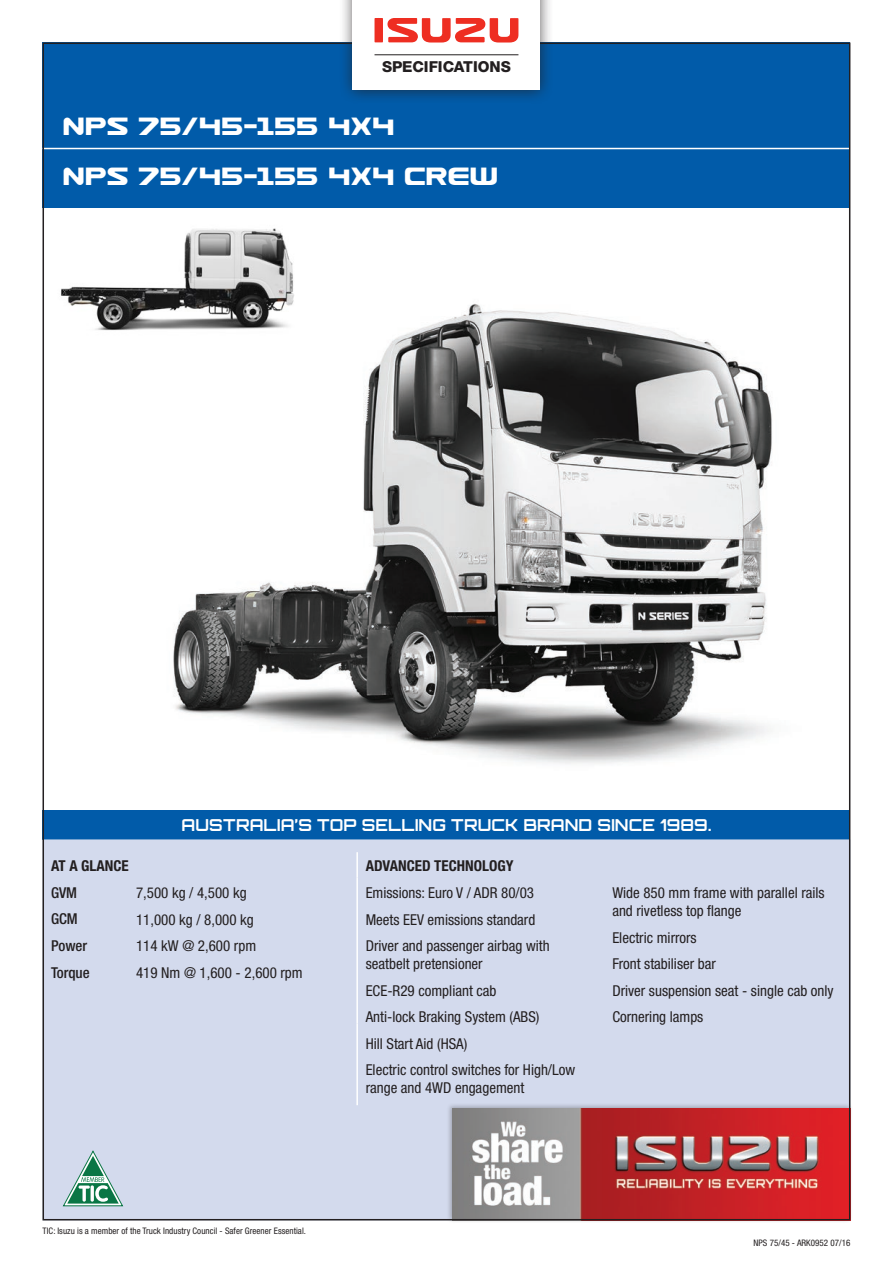
<style>
.page{position:relative;width:893px;height:1263px;background:#fff}
.page>*{position:absolute;margin:0;border:0;box-sizing:border-box;transform-origin:0 0}
.t1{font:30px "Usuzi Oz";letter-spacing:.005em;color:#fff}
.t2{font:700 16.5px "Orbitron";letter-spacing:.005em;color:#fff}
.t3{font:800 15.15px "Helvetica Neue";color:#231f20}
.COVER_-_table{font:condensed 15px/18px "Helvetica Neue";color:#231f20}
.COVER_-_table-2{font:700 condensed 15px "Helvetica Neue";color:#231f20}
.COVER_-_table-3{font:500 condensed 15px "Helvetica Neue";color:#231f20}
.REGULAR{font:condensed 9px "Helvetica Neue";letter-spacing:.005em;color:#231f20}
</style>
<div class="page">
<div style="left:43px;top:810px;width:807px;height:29px;background:#015ba9"></div>
<div style="left:46px;top:839px;width:801px;height:378px;background:#d3daed"></div>
<hr style="left:356px;top:1024px;width:2px;height:81px;background:#fff">
<hr style="left:356px;top:852px;width:2px;height:26px;background:#fff">
<hr style="left:356px;top:878px;width:2px;height:146px;background:#fff">
<div style="left:43px;top:43px;width:807px;height:165px;background:#015ba9"></div>
<hr style="left:43px;top:148px;width:807px;height:1px;background:#fff">
<img style="left:173px;top:304px;width:599px;height:460px">
<img style="left:61px;top:228px;width:252px;height:116px">
<div style="left:446px;top:1102px;width:407px;height:121px;background:#231f20;opacity:.3"></div>
<img style="left:453px;top:1109px;width:394px;height:108px">
<div style="left:339px;top:0;width:215px;height:104px;background:#231f20;opacity:.75"></div>
<div style="left:353px;top:0;width:187px;height:89px;background:#fff"></div>
<svg style="left:374px;top:18px;width:144px;height:25px"></svg>
<hr style="left:374px;top:54px;width:144px;height:1px;background:#231f20">
<svg style="left:62px;top:1150px;width:62px;height:56px;background:#9fc2be"></svg>
<p class="t3" style="left:382px;top:57px;width:130px">SPECIFICATIONS</p>
<p class="t1" style="left:64px;top:111px;width:333px">NPS 75/45-155 4x4</p>
<p class="t1" style="left:64px;top:160px;width:437px">NPS 75/45-155 4x4 CREW</p>
<p class="t2" style="left:182px;top:815px;width:531px">AUSTRALIA’S TOP SELLING TRUCK BRAND SINCE 1989.</p>
<p class="COVER_-_table-2" style="left:51px;top:856px;width:79px">AT A GLANCE</p>
<p class="COVER_-_table-2" style="left:366px;top:856px;width:149px">ADVANCED TECHNOLOGY</p>
<p class="COVER_-_table-3" style="left:51px;top:884px;width:28px">GVM</p>
<p class="COVER_-_table-3" style="left:51px;top:910px;width:28px">GCM</p>
<p class="COVER_-_table-3" style="left:51px;top:937px;width:38px">Power</p>
<p class="COVER_-_table-3" style="left:51px;top:963px;width:40px">Torque</p>
<p class="COVER_-_table" style="left:136px;top:884px;width:112px">7,500 kg / 4,500 kg</p>
<p class="COVER_-_table" style="left:136px;top:910px;width:119px">11,000 kg / 8,000 kg</p>
<p class="COVER_-_table" style="left:136px;top:937px;width:122px">114 kW @ 2,600 rpm</p>
<p class="COVER_-_table" style="left:136px;top:963px;width:168px">419 Nm @ 1,600 - 2,600 rpm</p>
<p class="COVER_-_table" style="left:366px;top:884px;width:170px">Emissions: Euro V / ADR 80/03</p>
<p class="COVER_-_table" style="left:366px;top:910px;width:171px">Meets EEV emissions standard</p>
<p class="COVER_-_table" style="left:366px;top:937px;width:185px">Driver and passenger airbag with seatbelt pretensioner</p>
<p class="COVER_-_table" style="left:366px;top:981px;width:132px">ECE-R29 compliant cab</p>
<p class="COVER_-_table" style="left:366px;top:1008px;width:175px">Anti-lock Braking System (ABS)</p>
<p class="COVER_-_table" style="left:366px;top:1034px;width:103px">Hill Start Aid (HSA)</p>
<p class="COVER_-_table" style="left:366px;top:1061px;width:211px">Electric control switches for High/Low range and 4WD engagement</p>
<p class="COVER_-_table" style="left:612px;top:884px;width:214px">Wide 850 mm frame with parallel rails and rivetless top flange</p>
<p class="COVER_-_table" style="left:612px;top:928px;width:86px">Electric mirrors</p>
<p class="COVER_-_table" style="left:612px;top:955px;width:105px">Front stabiliser bar</p>
<p class="COVER_-_table" style="left:612px;top:981px;width:223px">Driver suspension seat - single cab only</p>
<p class="COVER_-_table" style="left:612px;top:1008px;width:93px">Cornering lamps</p>
<p class="REGULAR" style="left:43px;top:1225px;width:265px">TIC: Isuzu is a member of the Truck Industry Council - Safer Greener Essential.</p>
<p class="REGULAR" style="left:753px;top:1237px;width:98px">NPS 75/45 - ARK0952 07/16</p>
</div>
